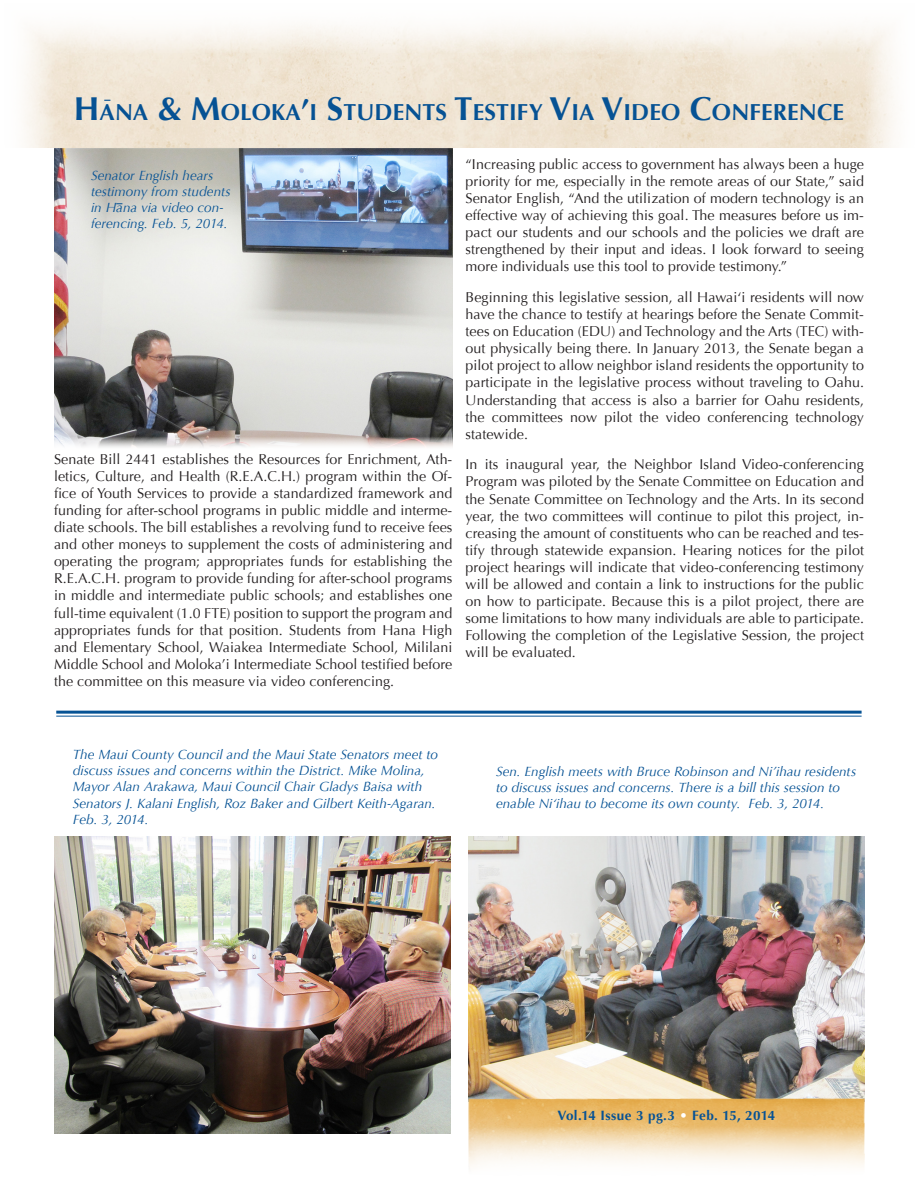
<style>
.page{position:relative;width:918px;height:1188px;background:#fff}
.page>*{position:absolute;margin:0;border:0;box-sizing:border-box;transform-origin:0 0}
.Senate_Headline{font:700 23.1px "Optima";letter-spacing:.005em;color:#065294}
.Main_Optima{font:14.25px/17.1px "Optima";letter-spacing:.005em;color:#231f20;text-align:justify}
.t1{font:italic 13.5px/16.2px "Optima";color:#065294}
.Emphasis{font:700 13.5px "Optima";letter-spacing:.03em;color:#065294}
.s1{font-size:33px}
.s2{font-size:30px}
.s3{color:#fff}
</style>
<div class="page">
<img style="left:54px;top:837px;width:396px;height:297px">
<img style="left:54px;top:148px;width:398px;height:300px">
<img style="left:469px;top:837px;width:395px;height:262px">
<hr style="left:56px;top:711px;width:806px;height:3px;background:#065294">
<hr style="left:56px;top:716px;width:806px;height:1px;background:#065294">
<img style="left:24px;top:25px;width:871px;height:123px">
<img style="left:469px;top:1099px;width:395px;height:68px">
<p class="Senate_Headline" style="left:74px;top:98px;width:772px"><span class="s1">H</span>ANA <span class="s1">&amp; M</span>OLOKA<span class="s2">’</span>I <span class="s1">S</span>TUDENTS <span class="s1">T</span>ESTI FY <span class="s1">V</span>IA <span class="s1">V</span>I DEO <span class="s1">C</span>ONFERENCE</p>
<p class="t1" style="left:91px;top:167px;width:141px">Senator English hears testimony from students in Hana via video con&shy;ferencing. Feb. 5, 2014.</p>
<p class="Main_Optima" style="left:54px;top:450px;width:400px">Senate Bill 2441 establishes the Resources for Enrichment, Ath&shy;letics, Culture, and Health (R.E.A.C.H.) program within the Of&shy;fice of Youth Services to provide a standardized framework and funding for after-school programs in public middle and interme&shy;diate schools. The bill establishes a revolving fund to receive fees and other moneys to supplement the costs of administering and operating the program; appropriates funds for establishing the R.E.A.C.H. program to provide funding for after-school programs in middle and intermediate public schools; and establishes one full-time equivalent (1.0 FTE) position to support the program and appropriates funds for that position. Students from Hana High and Elementary School, Waiakea Intermediate School, Mililani Middle School and Moloka’i Intermediate School testified before the committee on this measure via video conferencing.</p>
<p class="Main_Optima" style="left:466px;top:156px;width:400px">“Increasing public access to government has always been a huge priority for me, especially in the remote areas of our State,” said Senator English, “And the utilization of modern technology is an effective way of achieving this goal. The measures before us im&shy;pact our students and our schools and the policies we draft are strengthened by their input and ideas. I look forward to seeing more individuals use this tool to provide testimony.”</p>
<p class="Main_Optima" style="left:466px;top:289px;width:400px">Beginning this legislative session, all Hawai‘i residents will now have the chance to testify at hearings before the Senate Commit&shy;tees on Education (EDU) and Technology and the Arts (TEC) with&shy;out physically being there. In January 2013, the Senate began a pilot project to allow neighbor island residents the opportunity to participate in the legislative process without traveling to Oahu.<br>Understanding that access is also a barrier for Oahu residents, the committees now pilot the video conferencing technology statewide.</p>
<p class="Main_Optima" style="left:466px;top:456px;width:400px">In its inaugural year, the Neighbor Island Video-conferencing Program was piloted by the Senate Committee on Education and the Senate Committee on Technology and the Arts. In its second year, the two committees will continue to pilot this project, in&shy;creasing the amount of constituents who can be reached and tes&shy;tify through statewide expansion. Hearing notices for the pilot project hearings will indicate that video-conferencing testimony will be allowed and contain a link to instructions for the public on how to participate. Because this is a pilot project, there are some limitations to how many individuals are able to participate.<br>Following the completion of the Legislative Session, the project will be evaluated.</p>
<p class="t1" style="left:73px;top:746px;width:367px">The Maui County Council and the Maui State Senators meet to discuss issues and concerns within the District. Mike Molina, Mayor Alan Arakawa, Maui Council Chair Gladys Baisa with Senators J. Kalani English, Roz Baker and Gilbert Keith-Agaran.<br>Feb. 3, 2014.</p>
<p class="t1" style="left:496px;top:763px;width:362px">Sen. English meets with Bruce Robinson and Ni’ihau residents to discuss issues and concerns. There is a bill this session to enable Ni‘ihau to become its own county. Feb. 3, 2014.</p>
<p class="Emphasis" style="left:557px;top:1107px;width:219px">Vol.14 Issue 3 pg.3 <span class="s3">•</span> Feb. 15, 2014</p>
</div>
